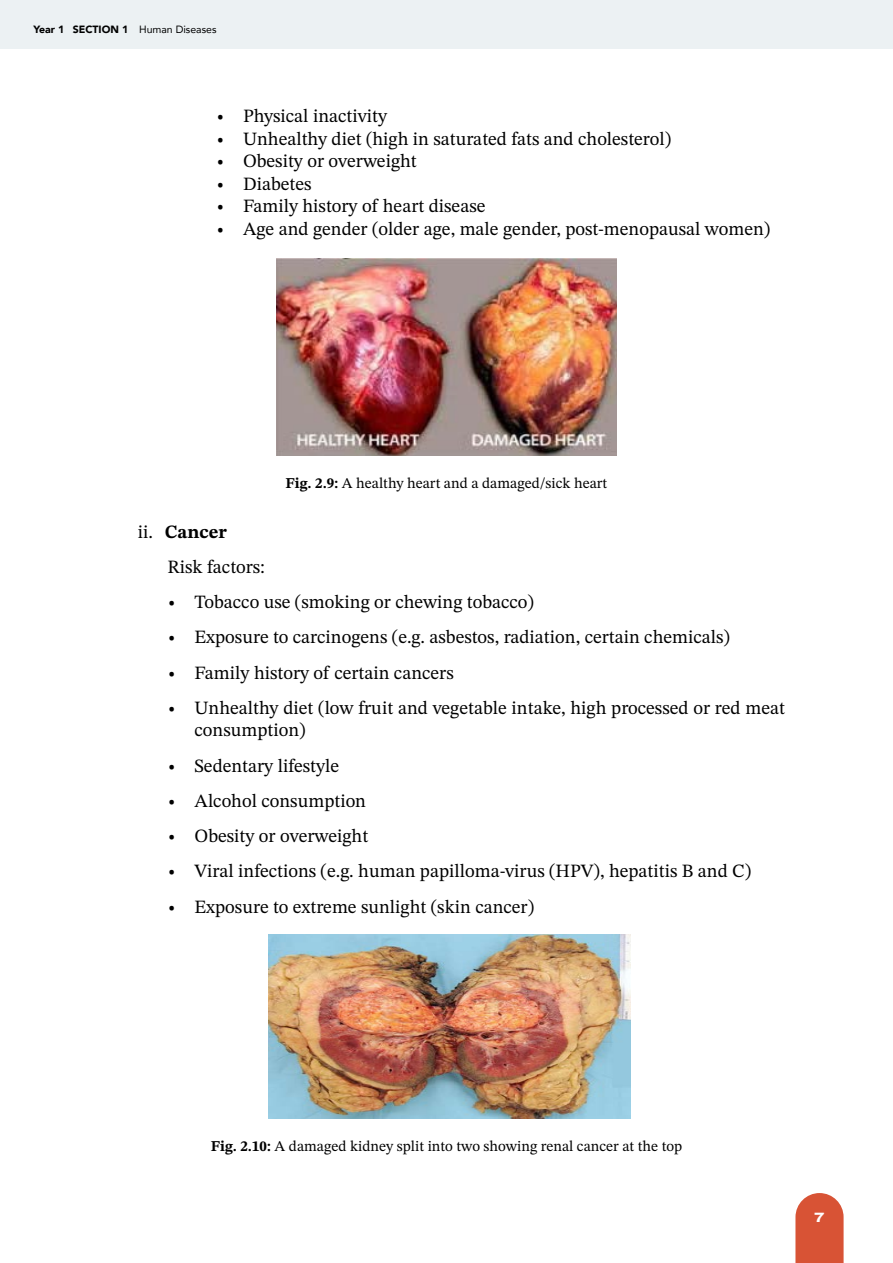
<style>
.page{position:relative;width:893px;height:1263px;background:#fff}
.page>*{position:absolute;margin:0;border:0;box-sizing:border-box;transform-origin:0 0}
.t1{font:18.75px/35.2px "STIX Two Text";color:#000}
.t2{font:15px "STIX Two Text";color:#000}
.t3{font:800 13.5px "Archivo Expanded";color:#fff}
.t4{font:900 10.5px "Avenir";color:#000}
.s1{font-weight:400}
.s2{font-weight:700}
</style>
<div class="page">
<div style="left:0;top:0;width:893px;height:49px;background:#ecf1f3"></div>
<svg style="left:795px;top:1193px;width:49px;height:70px;background:#db6247"></svg>
<img style="left:276px;top:258px;width:341px;height:197px">
<img style="left:269px;top:935px;width:361px;height:183px">
<p class="t4" style="left:33px;top:20px;width:185px">Year 1 SECTION 1 <span class="s1">Human Diseases</span></p>
<p class="t1" style="left:216px;top:98px;width:173px">• Physical inactivity</p>
<p class="t1" style="left:216px;top:121px;width:457px">• Unhealthy diet (high in saturated fats and cholesterol)</p>
<p class="t1" style="left:216px;top:143px;width:202px">• Obesity or overweight</p>
<p class="t1" style="left:216px;top:166px;width:97px">• Diabetes</p>
<p class="t1" style="left:216px;top:188px;width:271px">• Family history of heart disease</p>
<p class="t1" style="left:216px;top:211px;width:556px">• Age and gender (older age, male gender, post-menopausal women)</p>
<p class="t2" style="left:286px;top:472px;width:323px"><span class="s2">Fig. 2.9:</span> A healthy heart and a damaged/sick heart</p>
<p class="t1" style="left:168px;top:514px;width:99px;text-indent:-30px">ii. <span class="s2">Cancer<br></span>Risk factors:</p>
<p class="t1" style="left:168px;top:584px;width:368px">• Tobacco use (smoking or chewing tobacco)</p>
<p class="t1" style="left:168px;top:619px;width:564px">• Exposure to carcinogens (e.g. asbestos, radiation, certain chemicals)</p>
<p class="t1" style="left:168px;top:655px;width:288px">• Family history of certain cancers</p>
<p class="t1" style="left:195px;top:696px;width:592px;line-height:22.5px;text-indent:-27px">• Unhealthy diet (low fruit and vegetable intake, high processed or red meat consumption)</p>
<p class="t1" style="left:168px;top:748px;width:173px">• Sedentary lifestyle</p>
<p class="t1" style="left:168px;top:783px;width:200px">• Alcohol consumption</p>
<p class="t1" style="left:168px;top:818px;width:202px">• Obesity or overweight</p>
<p class="t1" style="left:168px;top:853px;width:585px">• Viral infections (e.g. human papilloma-virus (HPV), hepatitis B and C)</p>
<p class="t1" style="left:168px;top:889px;width:368px">• Exposure to extreme sunlight (skin cancer)</p>
<p class="t2" style="left:211px;top:1136px;width:473px"><span class="s2">Fig. 2.10:</span> A damaged kidney split into two showing renal cancer at the top</p>
<p class="t3" style="left:815px;top:1207px;width:11px">7</p>
</div>
